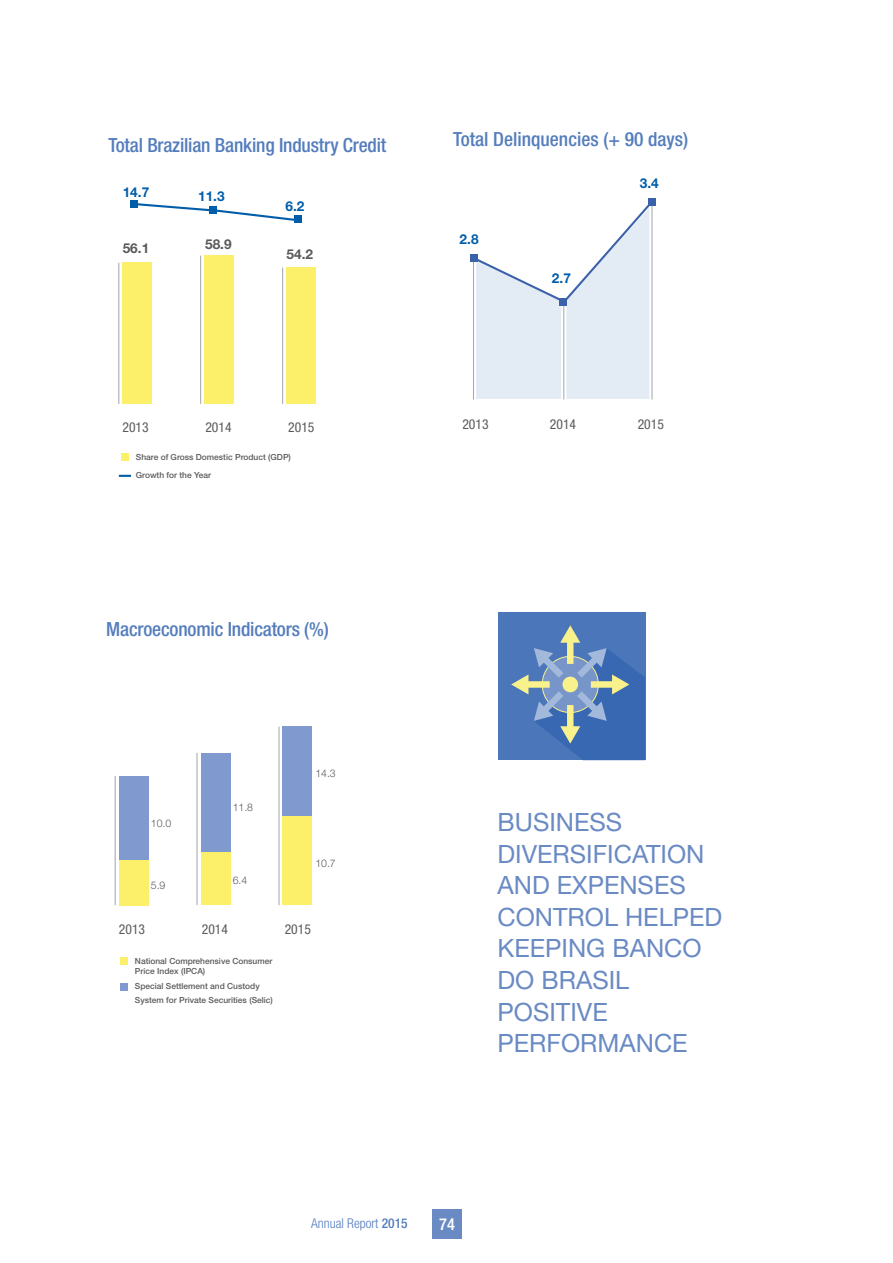
<style>
.page{position:relative;width:893px;height:1263px;background:#fff}
.page>*{position:absolute;margin:0;border:0;box-sizing:border-box;transform-origin:0 0}
.t1{font:25.2px/31.5px "Helvetica Neue LT Std";color:#6a8ac4}
.t2{font:500 condensed 19.5px "Helvetica Neue LT Std";letter-spacing:-.01em;color:#547dbd}
.t3{font:500 condensed 16.5px "Helvetica Neue LT Std";color:#fff}
.t4{font:condensed 13.65px "Helvetica Neue LT Std";color:#5a5a5c}
.t5{font:700 13.65px "Helvetica Neue LT Std";color:#005daa}
.t6{font:700 13.65px "Helvetica Neue LT Std";color:#5a5a5c}
.t7{font:300 condensed 13.5px "Helvetica Neue LT Std";color:#547dbd}
.t8{font:300 10.5px "Helvetica Neue LT Std";color:#5a5a5c}
.t9{font:500 8.4px/10.1px "Helvetica Neue LT Std";color:#5a5a5c}
.s1{font-weight:500}
</style>
<div class="page">
<div style="left:432px;top:1209px;width:30px;height:29px;background:#6a8ac4"></div>
<svg style="left:473px;top:204px;width:180px;height:196px"></svg>
<div style="left:648px;top:198px;width:7px;height:8px;background:#3b61ab"></div>
<div style="left:560px;top:299px;width:7px;height:7px;background:#3b61ab"></div>
<div style="left:470px;top:254px;width:7px;height:8px;background:#3b61ab"></div>
<hr style="left:115px;top:776px;width:1px;height:129px;background:#a6a8ab">
<hr style="left:278px;top:727px;width:2px;height:178px;background:#a6a8ab">
<div style="left:119px;top:860px;width:29px;height:45px;background:#fcf06b"></div>
<div style="left:119px;top:776px;width:29px;height:84px;background:#8099cf"></div>
<div style="left:283px;top:815px;width:29px;height:90px;background:#fcf06b"></div>
<div style="left:283px;top:726px;width:29px;height:90px;background:#8099cf"></div>
<div style="left:201px;top:851px;width:29px;height:54px;background:#fcf06b"></div>
<div style="left:201px;top:753px;width:29px;height:99px;background:#8099cf"></div>
<hr style="left:196px;top:753px;width:2px;height:152px;background:#a6a8ab">
<div style="left:120px;top:957px;width:8px;height:8px;background:#fcf06b"></div>
<div style="left:120px;top:983px;width:8px;height:7px;background:#8099cf"></div>
<div style="left:122px;top:262px;width:30px;height:142px;background:#fcf06b"></div>
<div style="left:286px;top:267px;width:30px;height:137px;background:#fcf06b"></div>
<div style="left:204px;top:255px;width:30px;height:149px;background:#fcf06b"></div>
<hr style="left:118px;top:263px;width:1px;height:141px;background:#a6a8ab">
<hr style="left:282px;top:268px;width:1px;height:136px;background:#a6a8ab">
<hr style="left:200px;top:256px;width:1px;height:148px;background:#a6a8ab">
<svg style="left:138px;top:203px;width:163px;height:18px"></svg>
<div style="left:130px;top:200px;width:8px;height:8px;background:#005daa"></div>
<div style="left:209px;top:206px;width:8px;height:8px;background:#005daa"></div>
<div style="left:294px;top:216px;width:8px;height:7px;background:#005daa"></div>
<div style="left:121px;top:453px;width:8px;height:8px;background:#fcf06b"></div>
<svg style="left:119px;top:475px;width:12px;height:2px"></svg>
<div style="left:498px;top:613px;width:147px;height:147px;background:#4b76ba"></div>
<svg style="left:511px;top:625px;width:134px;height:135px"></svg>
<div style="left:567px;top:681px;width:7px;height:7px;background:#f9f18b;border-radius:50%"></div>
<h2 class="t2" style="left:108px;top:134px;width:279px">Total Brazilian Banking Industry Credit</h2>
<h3 class="t5" style="left:123px;top:183px;width:28px">14.7</h3>
<h3 class="t5" style="left:198px;top:188px;width:28px">11.3</h3>
<h3 class="t6" style="left:123px;top:240px;width:28px">56.1</h3>
<h3 class="t6" style="left:205px;top:235px;width:28px">58.9</h3>
<h3 class="t5" style="left:285px;top:198px;width:20px">6.2</h3>
<h3 class="t6" style="left:287px;top:245px;width:28px">54.2</h3>
<h3 class="t4" style="left:123px;top:419px;width:28px">2013</h3>
<h3 class="t4" style="left:205px;top:419px;width:28px">2014</h3>
<h3 class="t4" style="left:288px;top:419px;width:28px">2015</h3>
<p class="t9" style="left:136px;top:452px;width:156px">Share of Gross Domestic Product (GDP)</p>
<p class="t9" style="left:136px;top:470px;width:77px">Growth for the Year</p>
<h2 class="t2" style="left:106px;top:618px;width:224px">Macroeconomic Indicators (%)</h2>
<p class="t8" style="left:151px;top:817px;width:22px">10.0</p>
<p class="t8" style="left:151px;top:879px;width:16px">5.9</p>
<p class="t8" style="left:233px;top:801px;width:22px">11.8</p>
<p class="t8" style="left:233px;top:874px;width:16px">6.4</p>
<p class="t8" style="left:315px;top:767px;width:22px">14.3</p>
<p class="t8" style="left:315px;top:857px;width:22px">10.7</p>
<h3 class="t4" style="left:119px;top:921px;width:28px">2013</h3>
<h3 class="t4" style="left:202px;top:921px;width:28px">2014</h3>
<h3 class="t4" style="left:285px;top:921px;width:28px">2015</h3>
<p class="t9" style="left:135px;top:956px;width:139px">National Comprehensive Consumer<br>Price Index (IPCA)</p>
<p class="t9" style="left:135px;top:979px;width:139px;line-height:13.6px">Special Settlement and Custody<br>System for Private Securities (Selic)</p>
<h2 class="t2" style="left:453px;top:128px;width:237px">Total Delinquencies (+ 90 days)</h2>
<h3 class="t5" style="left:460px;top:231px;width:20px">2.8</h3>
<h3 class="t5" style="left:552px;top:270px;width:20px">2.7</h3>
<h3 class="t5" style="left:640px;top:174px;width:20px">3.4</h3>
<h3 class="t4" style="left:462px;top:416px;width:28px">2013</h3>
<h3 class="t4" style="left:550px;top:416px;width:28px">2014</h3>
<h3 class="t4" style="left:638px;top:416px;width:28px">2015</h3>
<h1 class="t1" style="left:497px;top:806px;width:226px">BUSINESS<br>DIVERSIFICATION<br>AND EXPENSES<br>CONTROL HELPED<br>KEEPING BANCO<br>DO BRASIL<br>POSITIVE<br>PERFORMANCE</h1>
<h3 class="t7" style="left:311px;top:1216px;width:98px">Annual Report <span class="s1">2015</span></h3>
<h3 class="t3" style="left:439px;top:1214px;width:17px">74</h3>
</div>
